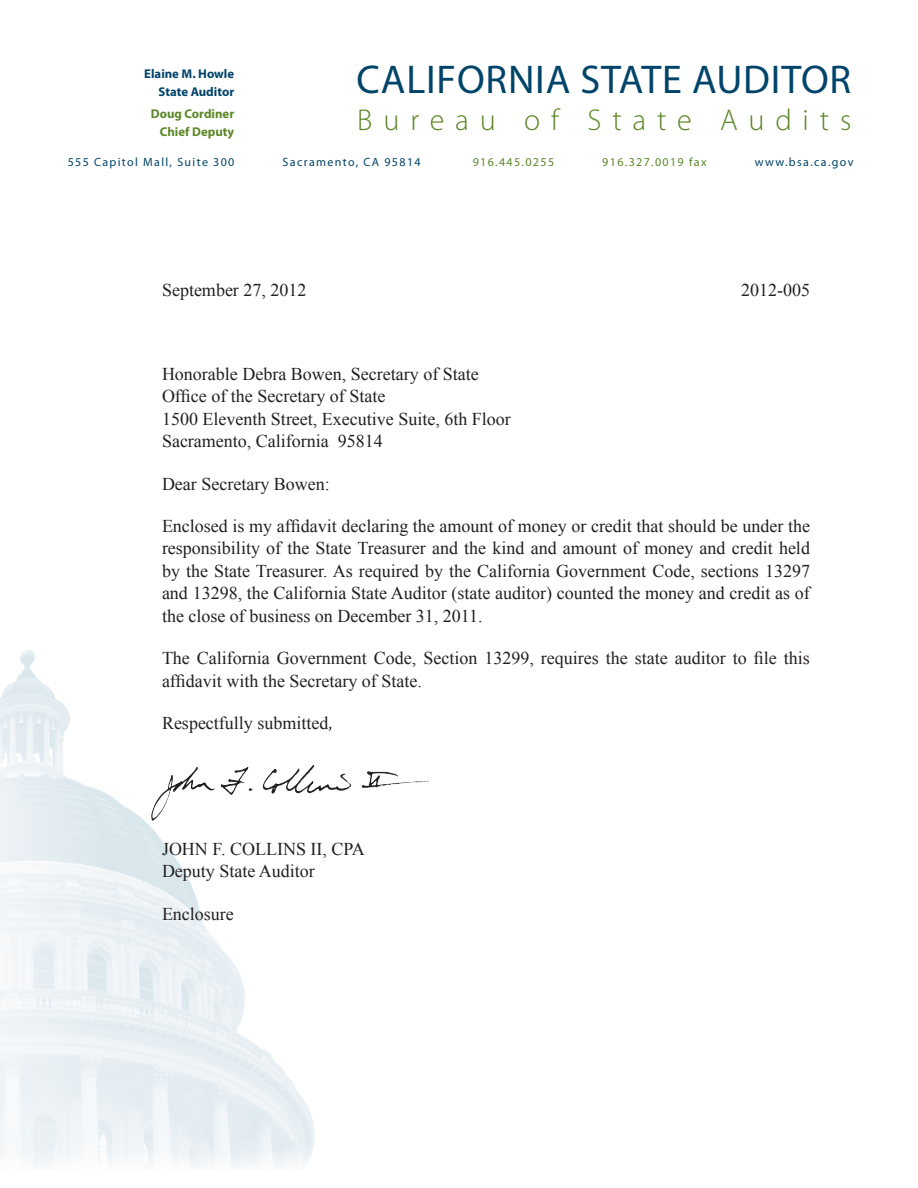
<style>
.page{position:relative;width:918px;height:1188px;background:#fff}
.page>*{position:absolute;margin:0;border:0;box-sizing:border-box;transform-origin:0 0}
.t1{font:40.2px "Myriad Pro";letter-spacing:.02em;color:#00446a}
.t2{font:300 30.15px "Myriad Pro";letter-spacing:.36em;color:#5c8727}
.public_letter{font:18px/22.6px "Times New Roman";color:#231f20}
.t3{font:700 12.75px "Myriad Pro";color:#00446a}
.t4{font:700 12.75px "Myriad Pro";color:#5c8727}
.t5{font:12px "Myriad Pro";letter-spacing:.115em;color:#00446a}
.t6{font:12px "Myriad Pro";letter-spacing:.115em;color:#5c8727}
.s1{font-family:"Warnock Pro";font-size:16.5px}
</style>
<div class="page">
<img style="left:0;top:650px;width:315px;height:517px">
<img style="left:151px;top:764px;width:278px;height:58px">
<p class="t3" style="left:144px;top:65px;width:91px">Elaine M. Howle</p>
<p class="t3" style="left:159px;top:83px;width:77px">State Auditor</p>
<p class="t4" style="left:151px;top:105px;width:85px">Doug Cordiner</p>
<p class="t4" style="left:160px;top:123px;width:76px">Chief Deputy</p>
<p class="t1" style="left:357px;top:55px;width:496px">CALIFORNIA STATE AUDITOR</p>
<p class="t2" style="left:357px;top:104px;width:495px">Bureau of State Audits</p>
<p class="t5" style="left:68px;top:154px;width:168px">555 Capitol Mall, Suite 300</p>
<p class="t5" style="left:283px;top:154px;width:140px">Sacramento, CA 95814</p>
<p class="t6" style="left:473px;top:154px;width:83px">916.445.0255</p>
<p class="t6" style="left:602px;top:154px;width:106px">916.327.0019 fax</p>
<p class="t5" style="left:755px;top:154px;width:100px">www.bsa.ca.gov</p>
<p class="public_letter" style="left:162px;top:278px;width:146px">September 27, 2012</p>
<p class="public_letter" style="left:741px;top:278px;width:70px">2012-005</p>
<p class="public_letter" style="left:162px;top:362px;width:350px">Honorable Debra Bowen, Secretary of State Office of the Secretary of State<br>1500 Eleventh Street, Executive Suite, 6th Floor Sacramento, California 95814</p>
<p class="public_letter" style="left:162px;top:472px;width:169px">Dear Secretary Bowen:</p>
<p class="public_letter" style="left:162px;top:514px;width:650px;text-align:justify">Enclosed is my affidavit declaring the amount of money or credit that should be under the responsibility of the State Treasurer and the kind and amount of money and credit held by the State Treasurer. As required by the California Government Code, sections 13297 and 13298, the California State Auditor (state auditor) counted the money and credit as of the close of business on December 31, 2011.</p>
<p class="public_letter" style="left:162px;top:646px;width:649px">The California Government Code, Section 13299, requires the state auditor to file this affidavit with the Secretary of State.</p>
<p class="public_letter" style="left:162px;top:711px;width:172px">Respectfully submitted<span class="s1">,</span></p>
<p class="public_letter" style="left:162px;top:837px;width:204px">JOHN F. COLLINS II, CPA<br>Deputy State Auditor</p>
<p class="public_letter" style="left:162px;top:902px;width:73px">Enclosure</p>
</div>
